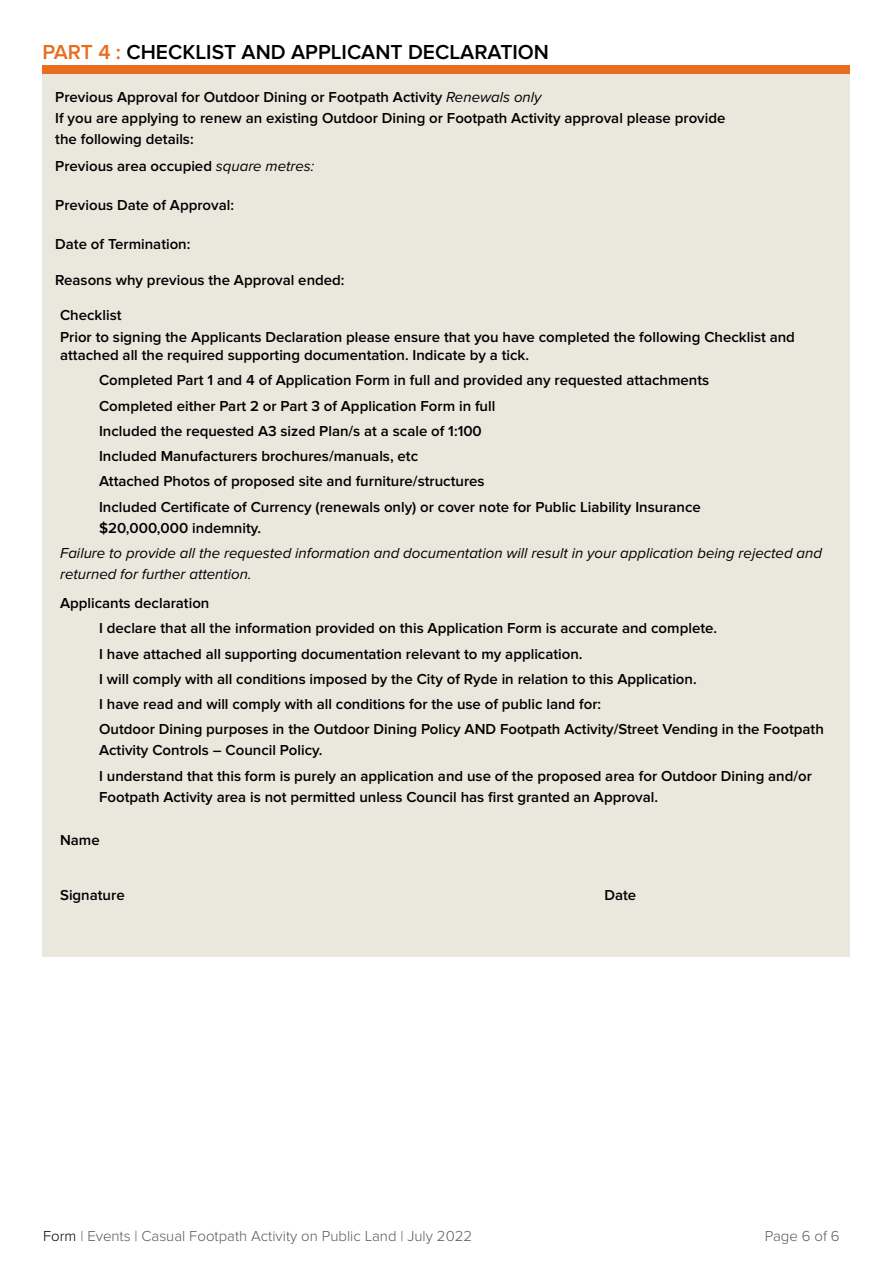
<style>
.page{position:relative;width:893px;height:1263px;background:#fff}
.page>*{position:absolute;margin:0;border:0;box-sizing:border-box;transform-origin:0 0}
.t1{font:600 21px "Proxima Nova";color:#000}
.t2{font:600 15px/25.2px "Proxima Nova";color:#000}
.t3{font:italic 15px/21px "Proxima Nova";color:#000}
.t4{font:300 15px "Proxima Nova";color:#58595b}
.s1{color:#e86d1f}
.s2{font-weight:400;font-style:italic}
.s3{color:#000}
</style>
<div class="page">
<div style="left:43px;top:71px;width:807px;height:886px;background:#eae7dd"></div>
<div style="left:43px;top:65px;width:807px;height:9px;background:#e86d1f"></div>
<h1 class="t1" style="left:43px;top:40px;width:508px"><span class="s1">PART 4 :</span> CHECKLIST AND APPLICANT DECLARATION</h1>
<p class="t2" style="left:55px;top:87px;width:672px;line-height:21px">Previous Approval for Outdoor Dining or Footpath Activity <span class="s2">Renewals only<br></span>If you are applying to renew an existing Outdoor Dining or Footpath Activity approval please provide the following details:</p>
<p class="t2" style="left:55px;top:154px;width:261px">Previous area occupied <span class="s2">square metres:</span></p>
<p class="t2" style="left:55px;top:193px;width:180px">Previous Date of Approval:</p>
<p class="t2" style="left:55px;top:232px;width:137px">Date of Termination:</p>
<p class="t2" style="left:55px;top:268px;width:291px">Reasons why previous the Approval ended:</p>
<p class="t2" style="left:60px;top:304px;width:736px;line-height:22.2px">Checklist<br>Prior to signing the Applicants Declaration please ensure that you have completed the following Checklist and</p>
<p class="t2" style="left:99px;top:343px;width:612px;text-indent:-39px">attached all the required supporting documentation. Indicate by a tick.<br>Completed Part 1 and 4 of Application Form in full and provided any requested attachments Completed either Part 2 or Part 3 of Application Form in full<br>Included the requested A3 sized Plan/s at a scale of 1:100<br>Included Manufacturers brochures/manuals, etc<br>Attached Photos of proposed site and furniture/structures<br>Included Certificate of Currency (renewals only) or cover note for Public Liability Insurance</p>
<p class="t2" style="left:99px;top:516px;width:164px">$20,000,000 indemnity.</p>
<p class="t3" style="left:60px;top:543px;width:763px">Failure to provide all the requested information and documentation will result in your application being rejected and returned for further attention.</p>
<p class="t2" style="left:99px;top:591px;width:726px;text-indent:-39px">Applicants declaration<br>I declare that all the information provided on this Application Form is accurate and complete.<br>I have attached all supporting documentation relevant to my application.<br>I will comply with all conditions imposed by the City of Ryde in relation to this Application.<br>I have read and will comply with all conditions for the use of public land for:<br>Outdoor Dining purposes in the Outdoor Dining Policy AND Footpath Activity/Street Vending in the Footpath</p>
<p class="t2" style="left:99px;top:738px;width:714px">Activity Controls – Council Policy.<br>I understand that this form is purely an application and use of the proposed area for Outdoor Dining and/or</p>
<p class="t2" style="left:99px;top:785px;width:561px">Footpath Activity area is not permitted unless Council has first granted an Approval.</p>
<p class="t2" style="left:60px;top:828px;width:41px">Name</p>
<p class="t2" style="left:60px;top:883px;width:66px">Signature</p>
<p class="t2" style="left:604px;top:883px;width:33px">Date</p>
<p class="t4" style="left:43px;top:1227px;width:431px"><span class="s3">Form</span> | Events | Casual Footpath Activity on Public Land | July 2022</p>
<p class="t4" style="left:765px;top:1227px;width:76px">Page 6 of 6</p>
</div>
